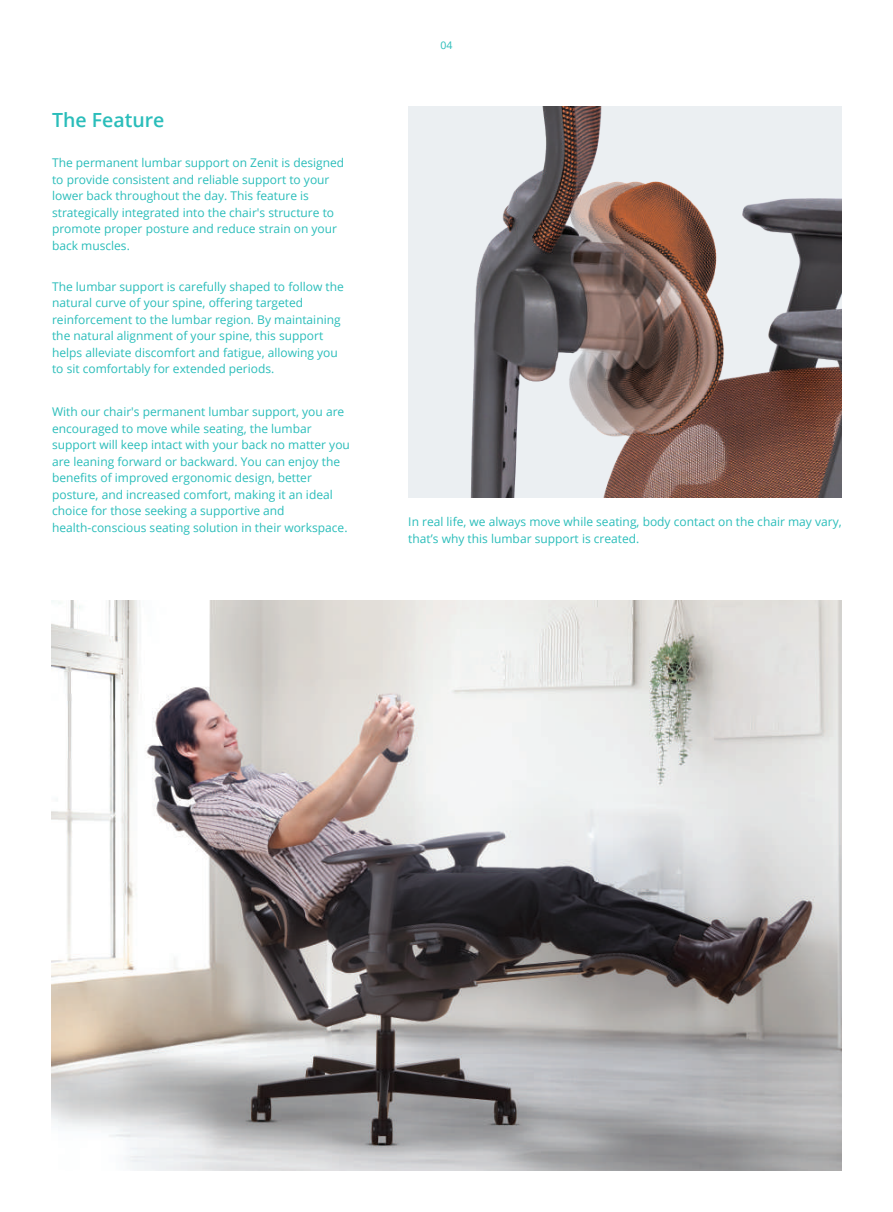
<style>
.page{position:relative;width:893px;height:1212px;background:#fff}
.page>*{position:absolute;margin:0;border:0;box-sizing:border-box;transform-origin:0 0}
.t1{font:600 19.5px "Open Sans";color:#2abdba}
.t2{font:12px/16.5px "Open Sans";color:#2abdba}
.t3{font:10.5px "Open Sans";color:#2abdba}
</style>
<div class="page">
<img style="left:52px;top:600px;width:789px;height:570px">
<img style="left:408px;top:106px;width:434px;height:392px">
<h1 class="t1" style="left:52px;top:107px;width:114px">The Feature</h1>
<p class="t2" style="left:52px;top:154px;width:294px">The permanent lumbar support on Zenit is designed to provide consistent and reliable support to your lower back throughout the day. This feature is strategically integrated into the chair's structure to promote proper posture and reduce strain on your back muscles.</p>
<p class="t2" style="left:52px;top:278px;width:293px">The lumbar support is carefully shaped to follow the natural curve of your spine, offering targeted reinforcement to the lumbar region. By maintaining the natural alignment of your spine, this support helps alleviate discomfort and fatigue, allowing you to sit comfortably for extended periods.</p>
<p class="t2" style="left:52px;top:403px;width:299px">With our chair's permanent lumbar support, you are encouraged to move while seating, the lumbar support will keep intact with your back no matter you are leaning forward or backward. You can enjoy the benefits of improved ergonomic design, better posture, and increased comfort, making it an ideal choice for those seeking a supportive and health-conscious seating solution in their workspace.</p>
<p class="t3" style="left:440px;top:38px;width:14px">04</p>
<p class="t2" style="left:408px;top:513px;width:435px">In real life, we always move while seating, body contact on the chair may vary, that’s why this lumbar support is created.</p>
</div>
